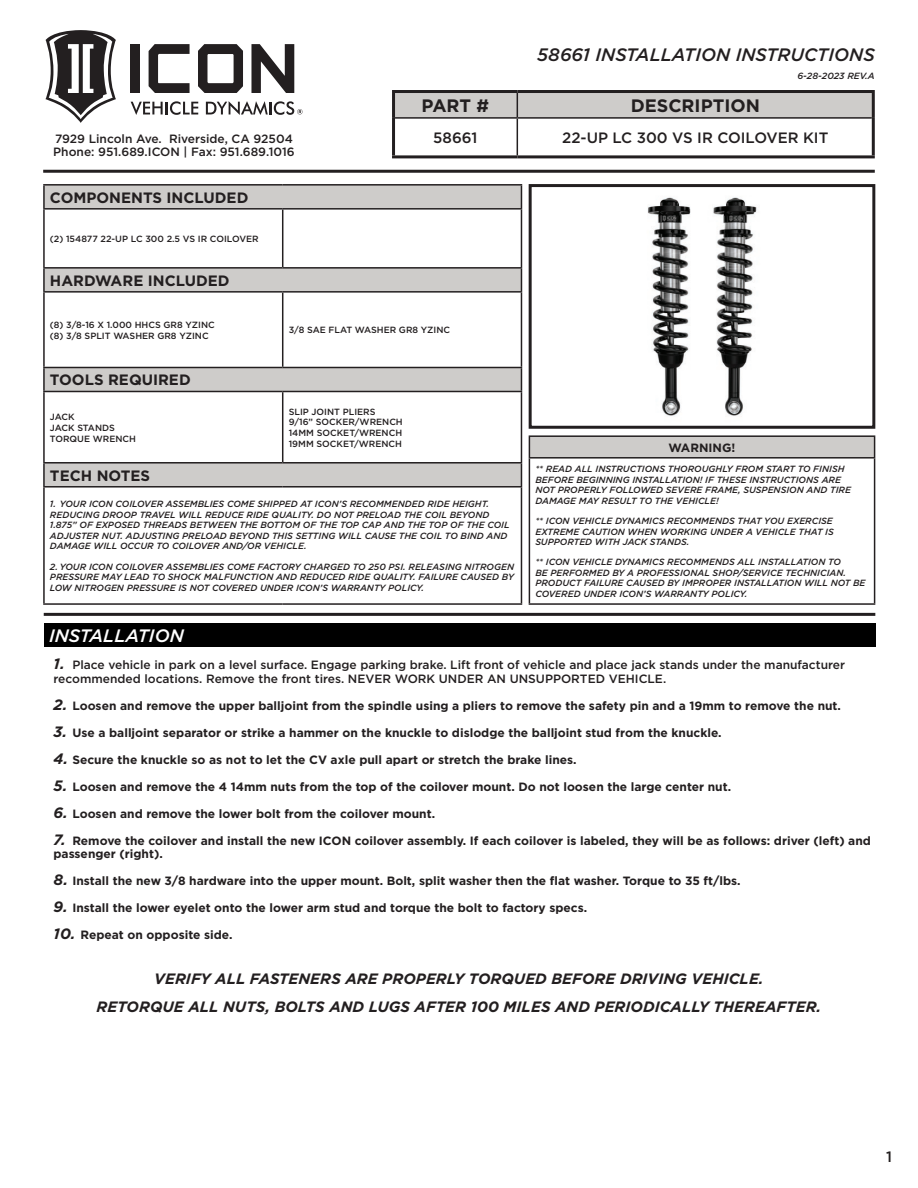
<style>
.page{position:relative;width:918px;height:1188px;background:#fff}
.page>*{position:absolute;margin:0;border:0;box-sizing:border-box;transform-origin:0 0}
.t1{font:italic 500 18px "Gotham";color:#231f20}
.t2{font:700 18px "Gotham";color:#231f20}
.t3{font:italic 500 18px "Gotham";color:#fff}
.t4{font:italic 700 15px "Gotham";color:#231f20}
.t5{font:700 15px "Gotham";color:#231f20}
.t6{font:500 15px "Gotham";color:#231f20}
.t7{font:700 12px/13.5px "Gotham";color:#231f20}
.t8{font:500 12px/13.5px "Gotham";color:#231f20}
.t9{font:italic 500 9px/10.8px "Gotham";color:#231f20}
.t10{font:500 9px/10.8px "Gotham";color:#231f20}
.s1{font-weight:700;font-style:italic;font-size:15px}
.s2{font-style:italic;font-size:15px}
</style>
<div class="page">
<hr style="left:43px;top:170px;width:832px;height:3px;background:#231f20">
<div style="left:395px;top:93px;width:477px;height:24px;background:#ceccca"></div>
<hr style="left:395px;top:117px;width:122px;height:2px;background:#231f20">
<hr style="left:517px;top:117px;width:355px;height:2px;background:#231f20">
<hr style="left:517px;top:119px;width:1px;height:36px;background:#231f20">
<hr style="left:392px;top:90px;width:125px;height:3px;background:#231f20">
<hr style="left:392px;top:93px;width:3px;height:25px;background:#231f20">
<hr style="left:517px;top:90px;width:358px;height:3px;background:#231f20">
<hr style="left:872px;top:93px;width:3px;height:25px;background:#231f20">
<hr style="left:392px;top:118px;width:3px;height:37px;background:#231f20">
<hr style="left:872px;top:118px;width:3px;height:37px;background:#231f20">
<hr style="left:392px;top:155px;width:125px;height:3px;background:#231f20">
<hr style="left:517px;top:155px;width:358px;height:3px;background:#231f20">
<div style="left:529px;top:436px;width:346px;height:22px;background:#ceccca"></div>
<hr style="left:529px;top:435px;width:346px;height:2px;background:#231f20">
<svg style="left:529px;top:437px;width:1px;height:20px"></svg>
<svg style="left:874px;top:437px;width:1px;height:20px"></svg>
<hr style="left:529px;top:457px;width:346px;height:2px;background:#231f20">
<hr style="left:529px;top:459px;width:1px;height:144px;background:#231f20">
<hr style="left:874px;top:459px;width:1px;height:144px;background:#231f20">
<hr style="left:529px;top:603px;width:346px;height:2px;background:#231f20">
<svg style="left:45px;top:186px;width:476px;height:300px"></svg>
<hr style="left:43px;top:184px;width:240px;height:2px;background:#231f20">
<hr style="left:43px;top:186px;width:2px;height:22px;background:#231f20">
<hr style="left:283px;top:184px;width:239px;height:2px;background:#231f20">
<svg style="left:521px;top:186px;width:1px;height:22px"></svg>
<hr style="left:43px;top:208px;width:240px;height:2px;background:#231f20">
<hr style="left:43px;top:210px;width:2px;height:57px;background:#231f20">
<hr style="left:283px;top:208px;width:239px;height:2px;background:#231f20">
<hr style="left:282px;top:210px;width:1px;height:57px;background:#231f20">
<hr style="left:521px;top:210px;width:1px;height:57px;background:#231f20">
<hr style="left:43px;top:267px;width:240px;height:2px;background:#231f20">
<hr style="left:43px;top:269px;width:2px;height:22px;background:#231f20">
<hr style="left:283px;top:267px;width:239px;height:2px;background:#231f20">
<svg style="left:521px;top:269px;width:1px;height:22px"></svg>
<hr style="left:43px;top:291px;width:240px;height:2px;background:#231f20">
<hr style="left:43px;top:293px;width:2px;height:74px;background:#231f20">
<hr style="left:283px;top:291px;width:239px;height:2px;background:#231f20">
<hr style="left:282px;top:293px;width:1px;height:74px;background:#231f20">
<hr style="left:521px;top:293px;width:1px;height:74px;background:#231f20">
<hr style="left:43px;top:367px;width:240px;height:1px;background:#231f20">
<hr style="left:43px;top:368px;width:2px;height:23px;background:#231f20">
<hr style="left:283px;top:367px;width:239px;height:1px;background:#231f20">
<svg style="left:521px;top:368px;width:1px;height:23px"></svg>
<hr style="left:43px;top:391px;width:240px;height:1px;background:#231f20">
<hr style="left:43px;top:392px;width:2px;height:70px;background:#231f20">
<hr style="left:283px;top:391px;width:239px;height:1px;background:#231f20">
<hr style="left:282px;top:392px;width:1px;height:70px;background:#231f20">
<hr style="left:521px;top:392px;width:1px;height:70px;background:#231f20">
<hr style="left:43px;top:462px;width:240px;height:2px;background:#231f20">
<hr style="left:43px;top:464px;width:2px;height:22px;background:#231f20">
<hr style="left:283px;top:462px;width:239px;height:2px;background:#231f20">
<svg style="left:521px;top:464px;width:1px;height:22px"></svg>
<hr style="left:43px;top:486px;width:240px;height:2px;background:#231f20">
<hr style="left:43px;top:488px;width:2px;height:115px;background:#231f20">
<hr style="left:283px;top:486px;width:239px;height:2px;background:#231f20">
<hr style="left:521px;top:488px;width:1px;height:115px;background:#231f20">
<hr style="left:43px;top:603px;width:240px;height:2px;background:#231f20">
<hr style="left:283px;top:603px;width:239px;height:2px;background:#231f20">
<hr style="left:44px;top:613px;width:831px;height:3px;background:#231f20">
<div style="left:44px;top:623px;width:831px;height:24px;background:#000"></div>
<div style="left:131px;top:44px;width:9px;height:49px;background:#231f20"></div>
<svg style="left:149px;top:44px;width:41px;height:49px"></svg>
<svg style="left:198px;top:44px;width:45px;height:49px"></svg>
<svg style="left:251px;top:44px;width:43px;height:49px"></svg>
<svg style="left:131px;top:101px;width:67px;height:14px"></svg>
<svg style="left:45px;top:30px;width:71px;height:93px"></svg>
<svg style="left:206px;top:101px;width:97px;height:14px"></svg>
<img style="left:647px;top:197px;width:111px;height:219px">
<div style="left:529px;top:184px;width:346px;height:245px;border:3px solid #231f20"></div>
<h1 class="t1" style="left:537px;top:43px;width:339px">58661 INSTALLATION INSTRUCTIONS</h1>
<h3 class="t8" style="left:53px;top:131px;width:243px">7929 Lincoln Ave. Riverside, CA 92504<br>Phone: 951.689.ICON | Fax: 951.689.1016</h3>
<p class="t9" style="left:797px;top:71px;width:79px">6-28-2023 REV.A</p>
<h1 class="t2" style="left:422px;top:94px;width:69px">PART #</h1>
<h1 class="t2" style="left:631px;top:94px;width:131px">DESCRIPTION</h1>
<h2 class="t6" style="left:433px;top:128px;width:46px">58661</h2>
<h2 class="t6" style="left:562px;top:128px;width:268px">22-UP LC 300 VS IR COILOVER KIT</h2>
<h2 class="t5" style="left:50px;top:188px;width:200px">COMPONENTS INCLUDED</h2>
<p class="t10" style="left:50px;top:233px;width:210px">(2) 154877 22-UP LC 300 2.5 VS IR COILOVER</p>
<h2 class="t5" style="left:50px;top:271px;width:181px">HARDWARE INCLUDED</h2>
<p class="t10" style="left:50px;top:319px;width:166px">(8) 3/8-16 X 1.000 HHCS GR8 YZINC (8) 3/8 SPLIT WASHER GR8 YZINC</p>
<p class="t10" style="left:289px;top:325px;width:163px">3/8 SAE FLAT WASHER GR8 YZINC</p>
<h2 class="t5" style="left:50px;top:370px;width:142px">TOOLS REQUIRED</h2>
<p class="t10" style="left:50px;top:411px;width:88px">JACK<br>JACK STANDS<br>TORQUE WRENCH</p>
<p class="t10" style="left:289px;top:406px;width:116px">SLIP JOINT PLIERS<br>9/16” SOCKER/WRENCH<br>14MM SOCKET/WRENCH<br>19MM SOCKET/WRENCH</p>
<h2 class="t5" style="left:50px;top:466px;width:102px">TECH NOTES</h2>
<p class="t9" style="left:50px;top:499px;width:461px">1. YOUR ICON COILOVER ASSEMBLIES COME SHIPPED AT ICON’S RECOMMENDED RIDE HEIGHT.<br>REDUCING DROOP TRAVEL WILL REDUCE RIDE QUALITY. DO NOT PRELOAD THE COIL BEYOND 1.875” OF EXPOSED THREADS BETWEEN THE BOTTOM OF THE TOP CAP AND THE TOP OF THE COIL ADJUSTER NUT. ADJUSTING PRELOAD BEYOND THIS SETTING WILL CAUSE THE COIL TO BIND AND DAMAGE WILL OCCUR TO COILOVER AND/OR VEHICLE.</p>
<p class="t9" style="left:50px;top:561px;width:466px;text-align:justify">2. YOUR ICON COILOVER ASSEMBLIES COME FACTORY CHARGED TO 250 PSI. RELEASING NITROGEN PRESSURE MAY LEAD TO SHOCK MALFUNCTION AND REDUCED RIDE QUALITY. FAILURE CAUSED BY LOW NITROGEN PRESSURE IS NOT COVERED UNDER ICON’S WARRANTY POLICY.</p>
<h1 class="t3" style="left:49px;top:624px;width:136px">INSTALLATION</h1>
<h3 class="t7" style="left:669px;top:441px;width:68px">WARNING!</h3>
<p class="t9" style="left:535px;top:463px;width:317px">** READ ALL INSTRUCTIONS THOROUGHLY FROM START TO FINISH BEFORE BEGINNING INSTALLATION! IF THESE INSTRUCTIONS ARE NOT PROPERLY FOLLOWED SEVERE FRAME, SUSPENSION AND TIRE DAMAGE MAY RESULT TO THE VEHICLE!</p>
<p class="t9" style="left:535px;top:515px;width:300px;text-align:justify">** ICON VEHICLE DYNAMICS RECOMMENDS THAT YOU EXERCISE EXTREME CAUTION WHEN WORKING UNDER A VEHICLE THAT IS SUPPORTED WITH JACK STANDS.</p>
<p class="t9" style="left:535px;top:556px;width:332px">** ICON VEHICLE DYNAMICS RECOMMENDS ALL INSTALLATION TO<br>BE PERFORMED BY A PROFESSIONAL SHOP/SERVICE TECHNICIAN.<br>PRODUCT FAILURE CAUSED BY IMPROPER INSTALLATION WILL NOT BE COVERED UNDER ICON’S WARRANTY POLICY.</p>
<h3 class="t8" style="left:54px;top:658px;width:793px"><span class="s1">1.</span> Place vehicle in park on a level surface. Engage parking brake. Lift front of vehicle and place jack stands under the manufacturer recommended locations. Remove the front tires. NEVER WORK UNDER AN UNSUPPORTED VEHICLE.</h3>
<h3 class="t7" style="left:54px;top:699px;width:789px"><span class="s2">2.</span> Loosen and remove the upper balljoint from the spindle using a pliers to remove the safety pin and a 19mm to remove the nut.</h3>
<h3 class="t7" style="left:54px;top:726px;width:670px"><span class="s2">3.</span> Use a balljoint separator or strike a hammer on the knuckle to dislodge the balljoint stud from the knuckle.</h3>
<h3 class="t7" style="left:54px;top:753px;width:525px"><span class="s2">4.</span> Secure the knuckle so as not to let the CV axle pull apart or stretch the brake lines.</h3>
<h3 class="t7" style="left:54px;top:780px;width:679px"><span class="s2">5.</span> Loosen and remove the 4 14mm nuts from the top of the coilover mount. Do not loosen the large center nut.</h3>
<h3 class="t7" style="left:54px;top:807px;width:383px"><span class="s2">6.</span> Loosen and remove the lower bolt from the coilover mount.</h3>
<h3 class="t7" style="left:54px;top:834px;width:819px"><span class="s2">7.</span> Remove the coilover and install the new ICON coilover assembly. If each coilover is labeled, they will be as follows: driver (left) and passenger (right).</h3>
<h3 class="t7" style="left:54px;top:874px;width:689px"><span class="s2">8.</span> Install the new 3/8 hardware into the upper mount. Bolt, split washer then the flat washer. Torque to 35 ft/lbs.</h3>
<h3 class="t7" style="left:54px;top:901px;width:535px"><span class="s2">9.</span> Install the lower eyelet onto the lower arm stud and torque the bolt to factory specs.</h3>
<h3 class="t7" style="left:54px;top:928px;width:180px"><span class="s2">10.</span> Repeat on opposite side.</h3>
<h2 class="t4" style="left:154px;top:969px;width:611px">VERIFY ALL FASTENERS ARE PROPERLY TORQUED BEFORE DRIVING VEHICLE.</h2>
<h2 class="t4" style="left:97px;top:997px;width:726px">RETORQUE ALL NUTS, BOLTS AND LUGS AFTER 100 MILES AND PERIODICALLY THEREAFTER.</h2>
<h2 class="t6" style="left:886px;top:1147px;width:7px">1</h2>
</div>
